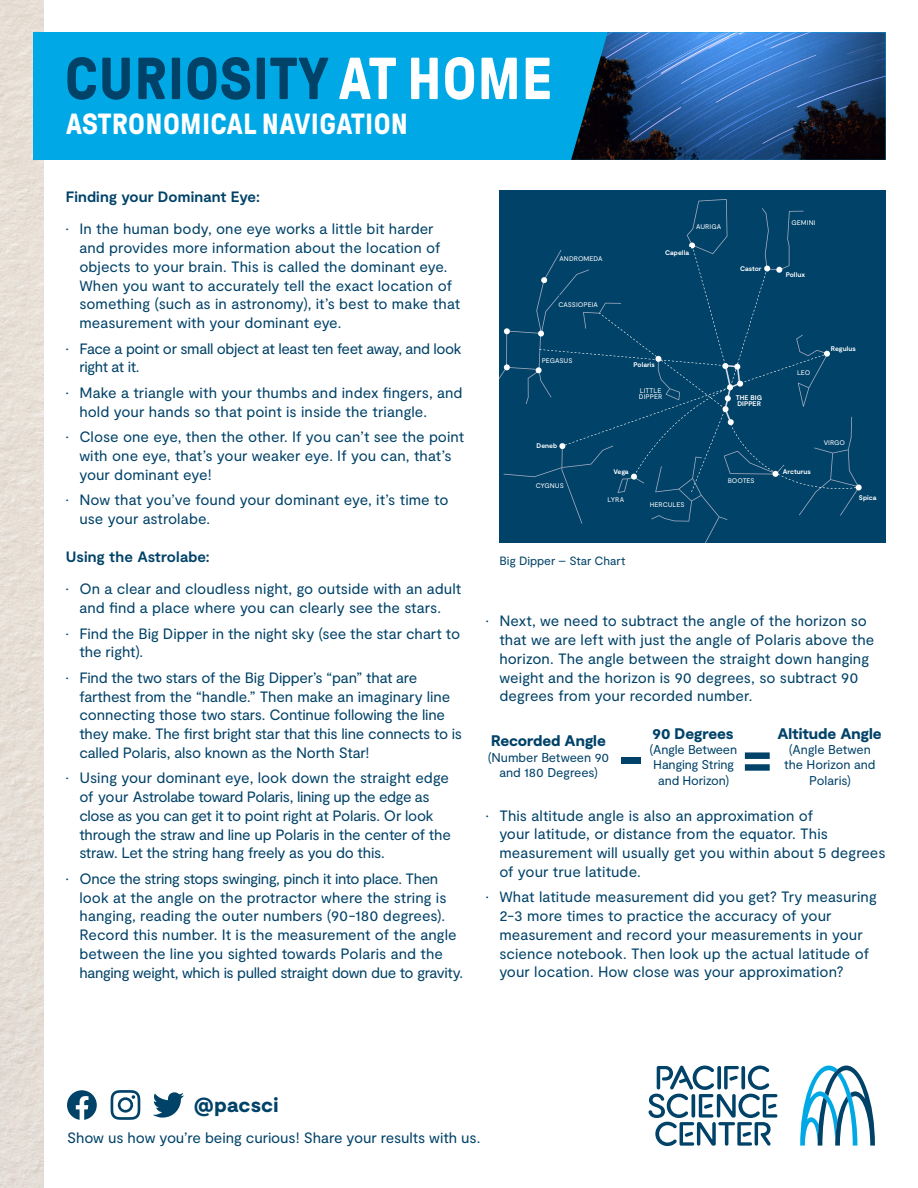
<style>
.page{position:relative;width:918px;height:1188px;background:#fff}
.page>*{position:absolute;margin:0;border:0;box-sizing:border-box;transform-origin:0 0}
.t1{font:700 59.1px "GT Pressura";letter-spacing:.01em;color:#004268}
.t2{font:900 51.15px "Moderat";color:#004268}
.t3{font:700 29.1px "GT Pressura";letter-spacing:.01em;color:#fff}
.t4{font:900 20.4px "Moderat";letter-spacing:.01em;color:#004268}
.t5{font:900 15.3px "Moderat";letter-spacing:-.005em;color:#004268}
.t6{font:15px/18.8px "Moderat";color:#004268}
.t7{font:15px/18.8px "Moderat";letter-spacing:-.02em;color:#004268}
.t8{font:15px/18.8px "Moderat";letter-spacing:-.03em;color:#004268}
.t9{font:700 15px "Moderat";letter-spacing:.005em;color:#004268}
.t10{font:12.75px/15.3px "Moderat";letter-spacing:-.015em;color:#004268;text-align:center}
.t11{font:12px "Moderat";letter-spacing:-.005em;color:#004268}
.t12{font:700 7.05px/6.3px "Moderat";letter-spacing:.01em;color:#fff}
.t13{font:6.75px/6px "Moderat";letter-spacing:.005em;color:#fff}
.t14{font:700 6.75px/6px "Moderat";letter-spacing:.005em;color:#fff}
.t15{font:6.3px/6.3px "Moderat";letter-spacing:.005em;color:#fff}
.t16{font:700 6.3px "Moderat";letter-spacing:.005em;color:#fff}
.s1{color:#fff}
</style>
<div class="page">
<img style="left:0;top:0;width:44px;height:1188px">
<svg style="left:800px;top:1066px;width:75px;height:80px"></svg>
<svg style="left:648px;top:1065px;width:129px;height:81px"></svg>
<svg style="left:153px;top:1092px;width:31px;height:26px"></svg>
<svg style="left:111px;top:1090px;width:29px;height:30px"></svg>
<svg style="left:67px;top:1090px;width:30px;height:30px"></svg>
<div style="left:33px;top:32px;width:853px;height:128px;background:#00a8e5"></div>
<img style="left:571px;top:32px;width:315px;height:128px">
<div style="left:499px;top:191px;width:386px;height:352px;background:#004268"></div>
<svg style="left:499px;top:199px;width:363px;height:344px"></svg>
<div style="left:696px;top:219px;width:29px;height:12px;background:#004268"></div>
<div style="left:790px;top:218px;width:29px;height:13px;background:#004268"></div>
<div style="left:783px;top:271px;width:29px;height:12px;background:#004268"></div>
<div style="left:831px;top:340px;width:29px;height:12px;background:#004268"></div>
<div style="left:797px;top:368px;width:13px;height:12px;background:#004268"></div>
<div style="left:824px;top:435px;width:23px;height:13px;background:#004268"></div>
<div style="left:734px;top:392px;width:30px;height:14px;background:#004268"></div>
<div style="left:726px;top:475px;width:29px;height:15px;background:#004268"></div>
<div style="left:783px;top:467px;width:32px;height:8px;background:#004268"></div>
<div style="left:856px;top:494px;width:21px;height:7px;background:#004268"></div>
<div style="left:661px;top:247px;width:29px;height:13px;background:#004268"></div>
<div style="left:633px;top:388px;width:29px;height:13px;background:#004268"></div>
<div style="left:626px;top:362px;width:29px;height:13px;background:#004268"></div>
<div style="left:542px;top:353px;width:30px;height:13px;background:#004268"></div>
<div style="left:528px;top:440px;width:30px;height:12px;background:#004268"></div>
<div style="left:532px;top:479px;width:31px;height:12px;background:#004268"></div>
<div style="left:599px;top:465px;width:31px;height:12px;background:#004268"></div>
<div style="left:601px;top:496px;width:31px;height:13px;background:#004268"></div>
<div style="left:650px;top:497px;width:36px;height:13px;background:#004268"></div>
<div style="left:560px;top:254px;width:46px;height:12px;background:#004268"></div>
<div style="left:559px;top:296px;width:38px;height:12px;background:#004268"></div>
<div style="left:732px;top:262px;width:30px;height:13px;background:#004268"></div>
<h1 class="t1" style="left:65px;top:47px;width:489px">CURIOSITY <span class="s1">AT HOME</span></h1>
<h3 class="t3" style="left:66px;top:108px;width:344px">ASTRONOMICAL NAVIGATION</h3>
<p class="t9" style="left:66px;top:188px;width:196px">Finding your Dominant Eye:</p>
<p class="t6" style="left:79px;top:220px;width:382px;text-indent:-14px">• In the human body, one eye works a little bit harder and provides more information about the location of objects to your brain. This is called the dominant eye.<br>When you want to accurately tell the exact location of something (such as in astronomy), it’s best to make that measurement with your dominant eye.</p>
<p class="t8" style="left:79px;top:339px;width:384px;text-indent:-14px">• Face a point or small object at least ten feet away, and look right at it.</p>
<p class="t6" style="left:79px;top:384px;width:385px;text-indent:-14px">• Make a triangle with your thumbs and index fingers, and hold your hands so that point is inside the triangle.</p>
<p class="t6" style="left:79px;top:428px;width:386px;text-indent:-14px">• Close one eye, then the other. If you can’t see the point with one eye, that’s your weaker eye. If you can, that’s your dominant eye!</p>
<p class="t6" style="left:79px;top:491px;width:371px;text-indent:-14px">• Now that you’ve found your dominant eye, it’s time to use your astrolabe.</p>
<p class="t9" style="left:66px;top:548px;width:145px">Using the Astrolabe:</p>
<p class="t6" style="left:66px;top:580px;width:397px;text-align:center">• On a clear and cloudless night, go outside with an adult and find a place where you can clearly see the stars.</p>
<p class="t6" style="left:79px;top:624px;width:382px;text-indent:-14px">• Find the Big Dipper in the night sky (see the star chart to the right).</p>
<p class="t6" style="left:79px;top:669px;width:384px;text-indent:-14px">• Find the two stars of the Big Dipper’s “pan” that are farthest from the “handle.” Then make an imaginary line connecting those two stars. Continue following the line they make. The first bright star that this line connects to is called Polaris, also known as the North Star!</p>
<p class="t7" style="left:79px;top:769px;width:373px;text-indent:-14px">• Using your dominant eye, look down the straight edge of your Astrolabe toward Polaris, lining up the edge as close as you can get it to point right at Polaris. Or look through the straw and line up Polaris in the center of the straw. Let the string hang freely as you do this.</p>
<p class="t6" style="left:79px;top:870px;width:385px;text-indent:-14px">• Once the string stops swinging, pinch it into place. Then look at the angle on the protractor where the string is hanging, reading the outer numbers (90-180 degrees).<br>Record this number. It is the measurement of the angle between the line you sighted towards Polaris and the hanging weight, which is pulled straight down due to gravity.</p>
<p class="t15" style="left:561px;top:256px;width:41px">ANDROMEDA</p>
<p class="t13" style="left:560px;top:256px;width:45px">ANDROMEDA</p>
<p class="t13" style="left:559px;top:301px;width:41px">CASSIOPEIA</p>
<p class="t15" style="left:560px;top:301px;width:38px">CASSIOPEIA</p>
<p class="t13" style="left:696px;top:224px;width:27px">AURIGA</p>
<p class="t15" style="left:697px;top:224px;width:25px">AURIGA</p>
<p class="t16" style="left:666px;top:249px;width:24px">Capella</p>
<p class="t14" style="left:665px;top:250px;width:26px">Capella</p>
<p class="t16" style="left:740px;top:264px;width:21px">Castor</p>
<p class="t14" style="left:740px;top:266px;width:23px">Castor</p>
<p class="t13" style="left:792px;top:220px;width:26px">GEMINI</p>
<p class="t15" style="left:792px;top:220px;width:24px">GEMINI</p>
<p class="t16" style="left:785px;top:271px;width:19px">Pollux</p>
<p class="t14" style="left:786px;top:272px;width:21px">Pollux</p>
<p class="t16" style="left:832px;top:345px;width:25px">Regulus</p>
<p class="t14" style="left:831px;top:346px;width:26px">Regulus</p>
<p class="t13" style="left:542px;top:358px;width:32px">PEGASUS</p>
<p class="t15" style="left:543px;top:358px;width:30px">PEGASUS</p>
<p class="t14" style="left:633px;top:362px;width:23px">Polaris</p>
<p class="t16" style="left:634px;top:361px;width:21px">Polaris</p>
<p class="t13" style="left:797px;top:370px;width:15px">LEO</p>
<p class="t15" style="left:798px;top:370px;width:14px">LEO</p>
<p class="t13" style="left:639px;top:388px;width:25px">LITTLE<br>DIPPER</p>
<p class="t15" style="left:639px;top:388px;width:23px">LITTLE<br>DIPPER</p>
<p class="t12" style="left:735px;top:394px;width:29px">THE BIG<br>DIPPER</p>
<p class="t14" style="left:736px;top:395px;width:28px">THE BIG<br>DIPPER</p>
<p class="t14" style="left:537px;top:443px;width:22px">Deneb</p>
<p class="t16" style="left:537px;top:442px;width:21px">Deneb</p>
<p class="t13" style="left:824px;top:440px;width:23px">VIRGO</p>
<p class="t15" style="left:825px;top:440px;width:21px">VIRGO</p>
<p class="t13" style="left:536px;top:483px;width:30px">CYGNUS</p>
<p class="t15" style="left:536px;top:483px;width:28px">CYGNUS</p>
<p class="t16" style="left:615px;top:468px;width:16px">Vega</p>
<p class="t16" style="left:784px;top:468px;width:28px">Arcturus</p>
<p class="t14" style="left:613px;top:469px;width:17px">Vega</p>
<p class="t14" style="left:783px;top:469px;width:30px">Arcturus</p>
<p class="t13" style="left:728px;top:477px;width:28px">BOOTES</p>
<p class="t15" style="left:729px;top:477px;width:26px">BOOTES</p>
<p class="t13" style="left:608px;top:497px;width:18px">LYRA</p>
<p class="t15" style="left:608px;top:497px;width:17px">LYRA</p>
<p class="t13" style="left:650px;top:501px;width:36px">HERCULES</p>
<p class="t15" style="left:651px;top:502px;width:34px">HERCULES</p>
<p class="t16" style="left:858px;top:493px;width:18px">Spica</p>
<p class="t14" style="left:859px;top:494px;width:19px">Spica</p>
<p class="t11" style="left:500px;top:554px;width:127px">Big Dipper – Star Chart</p>
<p class="t6" style="left:499px;top:612px;width:377px;text-indent:-14px">• Next, we need to subtract the angle of the horizon so that we are left with just the angle of Polaris above the horizon. The angle between the straight down hanging weight and the horizon is 90 degrees, so subtract 90 degrees from your recorded number.</p>
<p class="t5" style="left:491px;top:732px;width:116px">Recorded Angle</p>
<p class="t10" style="left:488px;top:750px;width:123px">(Number Between 90 and 180 Degrees)</p>
<p class="t5" style="left:777px;top:724px;width:106px">Altitude Angle</p>
<p class="t10" style="left:784px;top:742px;width:93px">(Angle Betwen the Horizon and</p>
<p class="t5" style="left:653px;top:724px;width:83px">90 Degrees</p>
<p class="t10" style="left:650px;top:742px;width:89px">(Angle Between<br>Hanging String and Horizon)</p>
<h2 class="t2" style="left:620px;top:728px;width:154px">- =</h2>
<p class="t10" style="left:809px;top:773px;width:43px">Polaris)</p>
<p class="t6" style="left:499px;top:807px;width:388px;text-indent:-14px">• This altitude angle is also an approximation of<br>your latitude, or distance from the equator. This measurement will usually get you within about 5 degrees of your true latitude.</p>
<p class="t6" style="left:499px;top:888px;width:379px;text-indent:-14px">• What latitude measurement did you get? Try measuring 2-3 more times to practice the accuracy of your measurement and record your measurements in your science notebook. Then look up the actual latitude of your location. How close was your approximation?</p>
<h3 class="t4" style="left:194px;top:1093px;width:86px">@pacsci</h3>
<p class="t6" style="left:67px;top:1129px;width:415px">Show us how you’re being curious! Share your results with us.</p>
</div>
